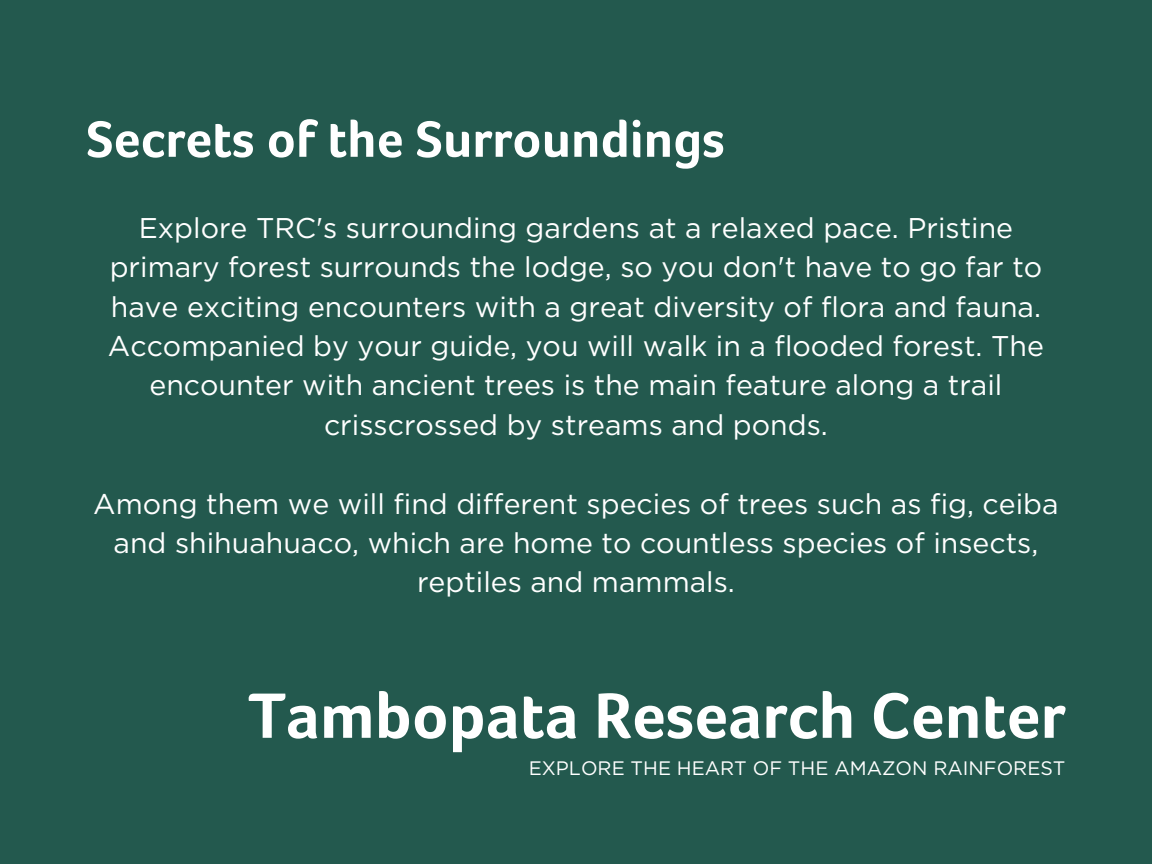
<style>
.page{position:relative;width:1152px;height:864px;background:#23594e}
.page>*{position:absolute;margin:0;border:0;box-sizing:border-box;transform-origin:0 0}
.t1{font:700 66px "Foco";color:#fff}
.t2{font:700 52.5px "Foco";color:#fff}
.t3{font:28.5px/39.3px "Gotham";color:#fff;text-align:center}
.t4{font:19.5px "Gotham";color:#fff}
</style>
<div class="page">
<h2 class="t2" style="left:86px;top:110px;width:640px">Secrets of the Surroundings</h2>
<p class="t3" style="left:108px;top:208px;width:938px">Explore TRC's surrounding gardens at a relaxed pace. Pristine primary forest surrounds the lodge, so you don't have to go far to have exciting encounters with a great diversity of flora and fauna.<br>Accompanied by your guide, you will walk in a flooded forest. The encounter with ancient trees is the main feature along a trail crisscrossed by streams and ponds.</p>
<p class="t3" style="left:93px;top:483px;width:967px">Among them we will find different species of trees such as fig, ceiba and shihuahuaco, which are home to countless species of insects, reptiles and mammals.</p>
<h1 class="t1" style="left:248px;top:679px;width:819px">Tambopata Research Center</h1>
<p class="t4" style="left:529px;top:757px;width:538px">EXPLORE THE HEART OF THE AMAZON RAINFOREST</p>
</div>
